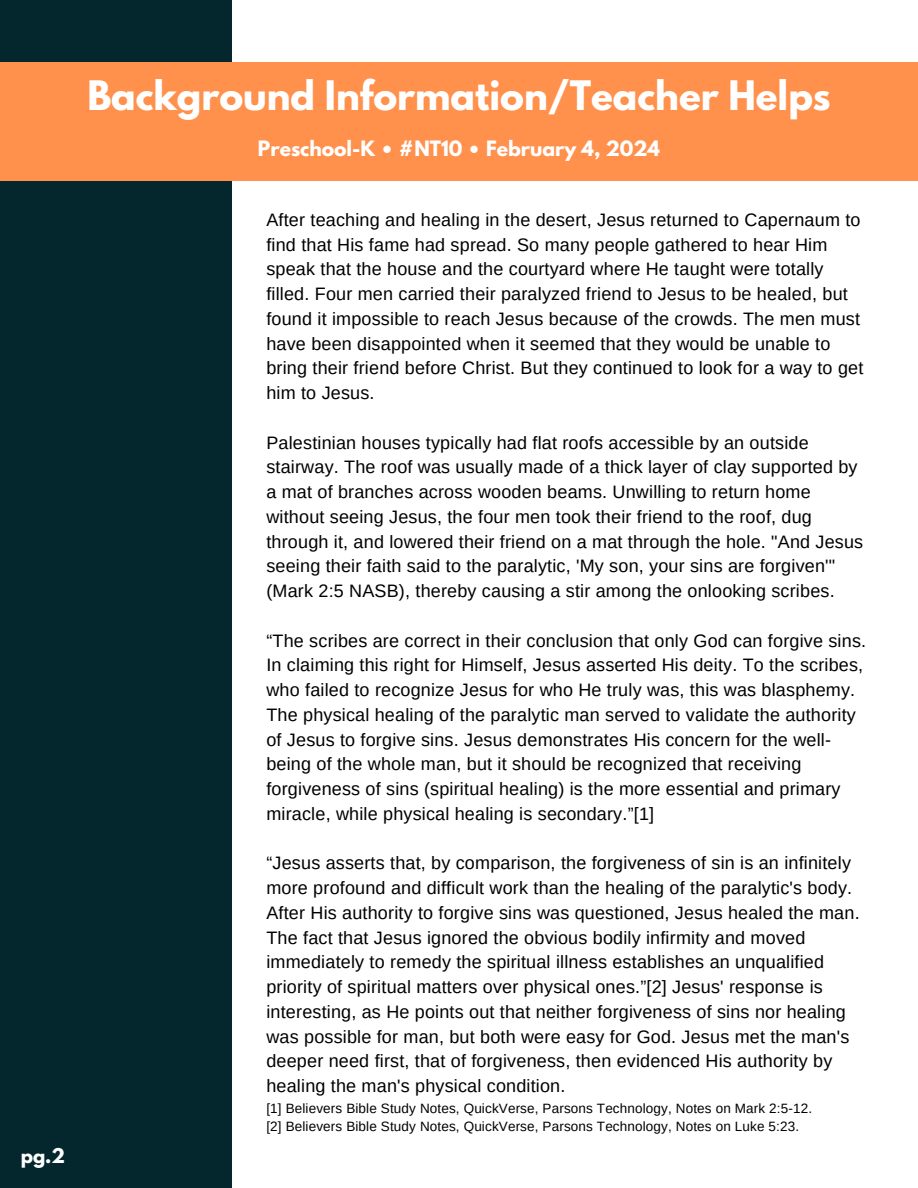
<style>
.page{position:relative;width:918px;height:1188px;background:#fff}
.page>*{position:absolute;margin:0;border:0;box-sizing:border-box;transform-origin:0 0}
.t1{font:700 36px "League Spartan";color:#fff}
.t2{font:700 18.75px "League Spartan";color:#fff}
.t3{font:18px/24.8px "Arimo";letter-spacing:.01em;color:#000}
.t4{font:700 18px "League Spartan";color:#fff}
.t5{font:13.5px "Arimo";letter-spacing:.01em;color:#000}
</style>
<div class="page">
<div style="left:0;top:0;width:231px;height:1188px;background:#03272d"></div>
<div style="left:0;top:62px;width:918px;height:118px;background:#ff914d"></div>
<p class="t4" style="left:21px;top:1146px;width:46px">pg.2</p>
<p class="t1" style="left:87px;top:78px;width:745px">Background Information/Teacher Helps</p>
<p class="t2" style="left:258px;top:140px;width:404px">Preschool-K • #NT10 • February 4, 2024</p>
<p class="t3" style="left:266px;top:207px;width:598px">After teaching and healing in the desert, Jesus returned to Capernaum to find that His fame had spread. So many people gathered to hear Him speak that the house and the courtyard where He taught were totally filled. Four men carried their paralyzed friend to Jesus to be healed, but found it impossible to reach Jesus because of the crowds. The men must have been disappointed when it seemed that they would be unable to bring their friend before Christ. But they continued to look for a way to get him to Jesus.</p>
<p class="t3" style="left:266px;top:430px;width:598px">Palestinian houses typically had flat roofs accessible by an outside stairway. The roof was usually made of a thick layer of clay supported by a mat of branches across wooden beams. Unwilling to return home without seeing Jesus, the four men took their friend to the roof, dug through it, and lowered their friend on a mat through the hole. "And Jesus seeing their faith said to the paralytic, 'My son, your sins are forgiven'" (Mark 2:5 NASB), thereby causing a stir among the onlooking scribes.</p>
<p class="t3" style="left:266px;top:628px;width:601px">“The scribes are correct in their conclusion that only God can forgive sins.<br>In claiming this right for Himself, Jesus asserted His deity. To the scribes, who failed to recognize Jesus for who He truly was, this was blasphemy.<br>The physical healing of the paralytic man served to validate the authority of Jesus to forgive sins. Jesus demonstrates His concern for the well&shy;being of the whole man, but it should be recognized that receiving forgiveness of sins (spiritual healing) is the more essential and primary miracle, while physical healing is secondary.”[1]</p>
<p class="t3" style="left:266px;top:851px;width:595px">“Jesus asserts that, by comparison, the forgiveness of sin is an infinitely more profound and difficult work than the healing of the paralytic's body.<br>After His authority to forgive sins was questioned, Jesus healed the man.<br>The fact that Jesus ignored the obvious bodily infirmity and moved immediately to remedy the spiritual illness establishes an unqualified priority of spiritual matters over physical ones.”[2] Jesus' response is interesting, as He points out that neither forgiveness of sins nor healing was possible for man, but both were easy for God. Jesus met the man's deeper need first, that of forgiveness, then evidenced His authority by healing the man's physical condition.</p>
<p class="t5" style="left:266px;top:1101px;width:547px">[1] Believers Bible Study Notes, QuickVerse, Parsons Technology, Notes on Mark 2:5-12.</p>
<p class="t5" style="left:266px;top:1119px;width:534px">[2] Believers Bible Study Notes, QuickVerse, Parsons Technology, Notes on Luke 5:23.</p>
</div>
